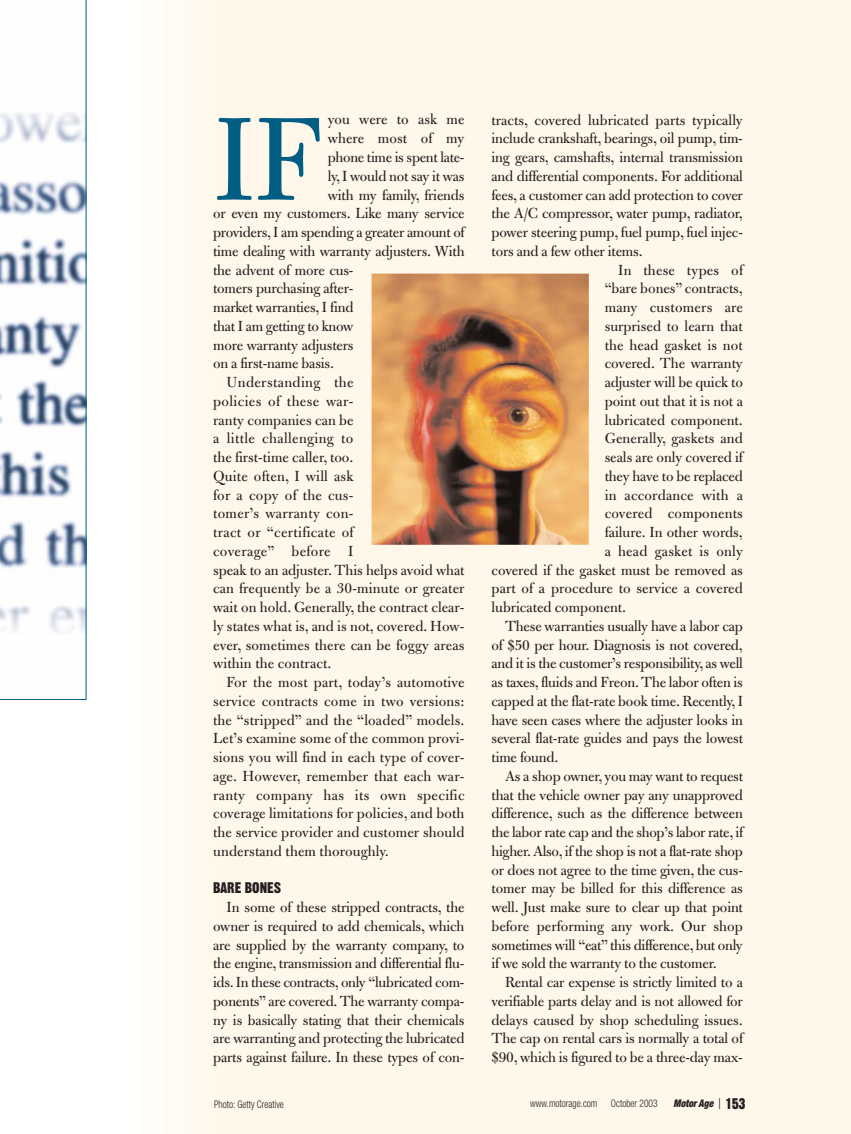
<style>
.page{position:relative;width:851px;height:1134px;background:#fff}
.page>*{position:absolute;margin:0;border:0;box-sizing:border-box;transform-origin:0 0}
.t1{font:126.6px "Bulmer";color:#005d83}
.t2{font:15.75px/18.8px "Bulmer";letter-spacing:-.01em;color:#231f20;text-align:justify}
.t3{font:15.75px "Bulmer";letter-spacing:.01em;color:#231f20}
.t4{font:15.75px "Bulmer";letter-spacing:.015em;color:#231f20}
.t5{font:15.75px "Bulmer";letter-spacing:.025em;color:#231f20}
.t6{font:15.75px "Bulmer";letter-spacing:.02em;color:#231f20}
.t7{font:15px "Gothic Thirteen";color:#231f20}
.t8{font:300 condensed 10.5px "Helvetica Neue";color:#231f20;scale:.9 1}
.t9{font:italic 900 condensed 10.5px "Helvetica Neue";color:#231f20;scale:.9 1}
.s1{font-weight:300;font-style:normal;font-size:15px}
.s2{font-family:"Gothic Thirteen";font-weight:400;font-style:normal;font-stretch:normal;font-size:15px}
</style>
<div class="page">
<div style="left:205px;top:0;width:645px;height:1134px;background:#fff8ea"></div>
<div style="left:130px;top:0;width:93px;height:1134px;background:#fffbf3"></div>
<svg style="left:0;top:0;width:86px;height:700px"></svg>
<img style="left:371px;top:274px;width:217px;height:271px">
<h1 class="t1" style="left:213px;top:114px;width:111px">IF</h1>
<p class="t2" style="left:328px;top:112px;width:138px">you were to ask me</p>
<p class="t2" style="left:328px;top:131px;width:138px">where most of my</p>
<p class="t2" style="left:328px;top:149px;width:138px">phone time is spent late-</p>
<p class="t2" style="left:328px;top:168px;width:138px">ly,I would not say it was</p>
<p class="t2" style="left:328px;top:187px;width:138px">with my family, friends</p>
<p class="t2" style="left:213px;top:206px;width:253px">or even my customers. Like many service</p>
<p class="t2" style="left:213px;top:224px;width:253px">providers, I am spending a greater amount of</p>
<p class="t2" style="left:213px;top:243px;width:253px">time dealing with warranty adjusters. With</p>
<p class="t2" style="left:213px;top:262px;width:142px">the advent of more cus-</p>
<p class="t2" style="left:213px;top:281px;width:142px">tomers purchasing after-</p>
<p class="t2" style="left:213px;top:299px;width:142px">market warranties, I find</p>
<p class="t2" style="left:213px;top:318px;width:142px">that I am getting to know</p>
<p class="t2" style="left:213px;top:337px;width:142px">more warranty adjusters</p>
<p class="t2" style="left:213px;top:356px;width:122px">on a first-name basis.</p>
<p class="t5" style="left:226px;top:376px;width:128px">Understanding the</p>
<p class="t5" style="left:213px;top:395px;width:142px">policies of these war-</p>
<p class="t2" style="left:213px;top:412px;width:142px">ranty companies can be</p>
<p class="t5" style="left:213px;top:433px;width:142px">a little challenging to</p>
<p class="t2" style="left:213px;top:449px;width:142px">the first-time caller, too.</p>
<p class="t4" style="left:213px;top:470px;width:142px">Quite often, I will ask</p>
<p class="t4" style="left:213px;top:489px;width:142px">for a copy of the cus-</p>
<p class="t6" style="left:213px;top:508px;width:142px">tomer’s warranty con-</p>
<p class="t5" style="left:213px;top:526px;width:142px">tract or “certificate of</p>
<p class="t5" style="left:213px;top:545px;width:142px">coverage” before I</p>
<p class="t2" style="left:213px;top:562px;width:253px">speak to an adjuster. This helps avoid what</p>
<p class="t3" style="left:213px;top:583px;width:253px">can frequently be a 30-minute or greater</p>
<p class="t2" style="left:213px;top:599px;width:253px">wait on hold. Generally, the contract clear-</p>
<p class="t2" style="left:213px;top:618px;width:253px">ly states what is, and is not, covered. How-</p>
<p class="t3" style="left:213px;top:639px;width:253px">ever, sometimes there can be foggy areas</p>
<p class="t3" style="left:213px;top:658px;width:120px">within the contract.</p>
<p class="t3" style="left:226px;top:676px;width:239px">For the most part, today’s automotive</p>
<p class="t4" style="left:213px;top:695px;width:253px">service contracts come in two versions:</p>
<p class="t3" style="left:213px;top:714px;width:253px">the “stripped” and the “loaded” models.</p>
<p class="t3" style="left:213px;top:733px;width:253px">Let’s examine some of the common provi-</p>
<p class="t3" style="left:213px;top:751px;width:253px">sions you will find in each type of cover-</p>
<p class="t4" style="left:213px;top:770px;width:253px">age. However, remember that each war-</p>
<p class="t5" style="left:213px;top:789px;width:253px">ranty company has its own specific</p>
<p class="t3" style="left:213px;top:808px;width:253px">coverage limitations for policies, and both</p>
<p class="t3" style="left:213px;top:826px;width:253px">the service provider and customer should</p>
<p class="t3" style="left:213px;top:845px;width:177px">understand them thoroughly.</p>
<p class="t7" style="left:213px;top:882px;width:70px">BARE BONES</p>
<p class="t2" style="left:213px;top:899px;width:253px;text-indent:13px">In some of these stripped contracts, the owner is required to add chemicals, which are supplied by the warranty company, to the engine, transmission and differential flu&shy;ids. In these contracts, only “lubricated com&shy;ponents” are covered. The warranty compa&shy;ny is basically stating that their chemicals are warranting and protecting the lubricated parts against failure. In these types of con-</p>
<p class="t2" style="left:491px;top:112px;width:253px">tracts, covered lubricated parts typically</p>
<p class="t2" style="left:491px;top:131px;width:253px">include crankshaft, bearings, oil pump, tim-</p>
<p class="t2" style="left:491px;top:149px;width:253px">ing gears, camshafts, internal transmission</p>
<p class="t2" style="left:491px;top:168px;width:253px">and differential components. For additional</p>
<p class="t2" style="left:491px;top:187px;width:253px">fees, a customer can add protection to cover</p>
<p class="t2" style="left:491px;top:206px;width:253px">the A/C compressor, water pump, radiator,</p>
<p class="t2" style="left:491px;top:224px;width:253px">power steering pump, fuel pump, fuel injec-</p>
<p class="t2" style="left:491px;top:243px;width:153px">tors and a few other items.</p>
<p class="t4" style="left:618px;top:264px;width:126px">In these types of</p>
<p class="t2" style="left:604px;top:281px;width:140px">“bare bones” contracts,</p>
<p class="t4" style="left:604px;top:301px;width:140px">many customers are</p>
<p class="t2" style="left:604px;top:318px;width:140px">surprised to learn that</p>
<p class="t3" style="left:604px;top:339px;width:140px">the head gasket is not</p>
<p class="t2" style="left:604px;top:356px;width:140px">covered. The warranty</p>
<p class="t2" style="left:604px;top:374px;width:140px">adjuster will be quick to</p>
<p class="t2" style="left:604px;top:393px;width:140px">point out that it is not a</p>
<p class="t2" style="left:604px;top:412px;width:140px">lubricated component.</p>
<p class="t3" style="left:604px;top:433px;width:140px">Generally, gaskets and</p>
<p class="t2" style="left:604px;top:449px;width:140px">seals are only covered if</p>
<p class="t2" style="left:604px;top:468px;width:140px">they have to be replaced</p>
<p class="t4" style="left:604px;top:489px;width:140px">in accordance with a</p>
<p class="t4" style="left:604px;top:508px;width:140px">covered components</p>
<p class="t2" style="left:604px;top:524px;width:140px">failure. In other words,</p>
<p class="t4" style="left:604px;top:545px;width:140px">a head gasket is only</p>
<p class="t2" style="left:491px;top:562px;width:253px">covered if the gasket must be removed as</p>
<p class="t2" style="left:491px;top:581px;width:253px">part of a procedure to service a covered</p>
<p class="t2" style="left:491px;top:599px;width:136px">lubricated component.</p>
<p class="t2" style="left:505px;top:618px;width:239px">These warranties usually have a labor cap</p>
<p class="t2" style="left:491px;top:637px;width:253px">of $50 per hour. Diagnosis is not covered,</p>
<p class="t2" style="left:491px;top:656px;width:253px">and it is the customer’s responsibility, as well</p>
<p class="t2" style="left:491px;top:674px;width:253px">as taxes, fluids and Freon. The labor often is</p>
<p class="t2" style="left:491px;top:693px;width:253px">capped at the flat-rate book time. Recently, I</p>
<p class="t2" style="left:491px;top:712px;width:253px">have seen cases where the adjuster looks in</p>
<p class="t2" style="left:491px;top:731px;width:253px">several flat-rate guides and pays the lowest</p>
<p class="t2" style="left:491px;top:749px;width:68px">time found.</p>
<p class="t2" style="left:505px;top:768px;width:239px">As a shop owner, you may want to request</p>
<p class="t2" style="left:491px;top:787px;width:253px">that the vehicle owner pay any unapproved</p>
<p class="t2" style="left:491px;top:806px;width:253px">difference, such as the difference between</p>
<p class="t2" style="left:491px;top:824px;width:253px">the labor rate cap and the shop’s labor rate, if</p>
<p class="t2" style="left:491px;top:843px;width:253px">higher. Also, if the shop is not a flat-rate shop</p>
<p class="t2" style="left:491px;top:862px;width:253px">or does not agree to the time given, the cus-</p>
<p class="t2" style="left:491px;top:881px;width:253px">tomer may be billed for this difference as</p>
<p class="t2" style="left:491px;top:899px;width:253px">well. Just make sure to clear up that point</p>
<p class="t2" style="left:491px;top:918px;width:253px">before performing any work. Our shop</p>
<p class="t2" style="left:491px;top:937px;width:253px">sometimes will “eat” this difference, but only</p>
<p class="t2" style="left:491px;top:956px;width:227px">if we sold the warranty to the customer.</p>
<p class="t2" style="left:505px;top:974px;width:239px">Rental car expense is strictly limited to a</p>
<p class="t2" style="left:491px;top:993px;width:253px">verifiable parts delay and is not allowed for</p>
<p class="t2" style="left:491px;top:1012px;width:253px">delays caused by shop scheduling issues.</p>
<p class="t2" style="left:491px;top:1031px;width:253px">The cap on rental cars is normally a total of</p>
<p class="t2" style="left:491px;top:1049px;width:253px">$90, which is figured to be a three-day max-</p>
<p class="t8" style="left:214px;top:1100px;width:79px">Photo: Getty Creative</p>
<p class="t8" style="left:530px;top:1100px;width:76px">www.motorage.com</p>
<p class="t8" style="left:611px;top:1100px;width:53px">October 2003</p>
<p class="t9" style="left:673px;top:1100px;width:82px">Motor Age <span class="s1">|</span> <span class="s2">153</span></p>
</div>
